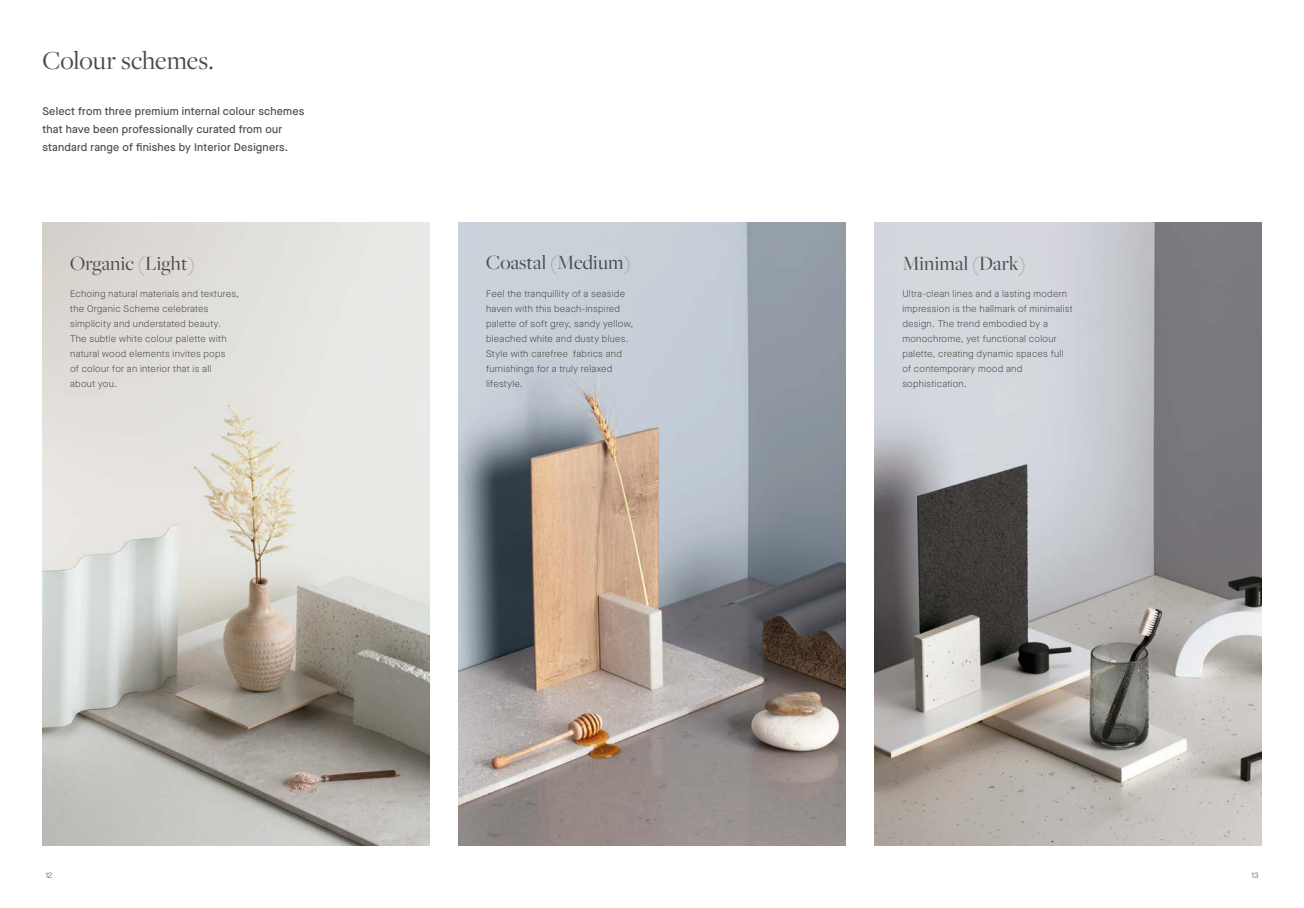
<style>
.page{position:relative;width:1304px;height:908px;background:#fff}
.page>*{position:absolute;margin:0;border:0;box-sizing:border-box;transform-origin:0 0}
.t1{font:27px "Freight Disp Pro";letter-spacing:-.005em;color:#4a4a49}
.t2{font:21px "Freight Big Pro";letter-spacing:.01em;color:#4a4a49}
.t3{font:500 11px/18px "Maison Neue";letter-spacing:.02em;color:#4a4a49}
.t4{font:300 9.5px/15px "Maison Neue";letter-spacing:.025em;color:#4a4a49}
.t5{font:300 8px "Maison Neue";color:#4a4a49}
</style>
<div class="page">
<img style="left:875px;top:223px;width:386px;height:622px">
<img style="left:459px;top:223px;width:386px;height:622px">
<img style="left:43px;top:223px;width:386px;height:622px">
<h1 class="t1" style="left:43px;top:43px;width:173px">Colour schemes.</h1>
<p class="t3" style="left:43px;top:102px;width:263px">Select from three premium internal colour schemes that have been professionally curated from our standard range of finishes by Interior Designers.</p>
<h2 class="t2" style="left:70px;top:250px;width:126px">Organic (Light)</h2>
<p class="t4" style="left:70px;top:286px;width:170px">Echoing natural materials and textures, the Organic Scheme celebrates simplicity and understated beauty.<br>The subtle white colour palette with natural wood elements invites pops<br>of colour for an interior that is all<br>about you.</p>
<h2 class="t2" style="left:486px;top:248px;width:146px">Coastal (Medium)</h2>
<p class="t4" style="left:486px;top:286px;width:149px">Feel the tranquillity of a seaside haven with this beach-inspired palette of soft grey, sandy yellow, bleached white and dusty blues.<br>Style with carefree fabrics and furnishings for a truly relaxed lifestyle.</p>
<h2 class="t2" style="left:902px;top:250px;width:125px">Minimal (Dark)</h2>
<p class="t4" style="left:902px;top:286px;width:172px">Ultra-clean lines and a lasting modern impression is the hallmark of minimalist design. The trend embodied by a monochrome, yet functional colour palette, creating dynamic spaces full of contemporary mood and sophistication.</p>
<p class="t5" style="left:45px;top:869px;width:9px">12</p>
<p class="t5" style="left:1252px;top:869px;width:9px">13</p>
</div>
